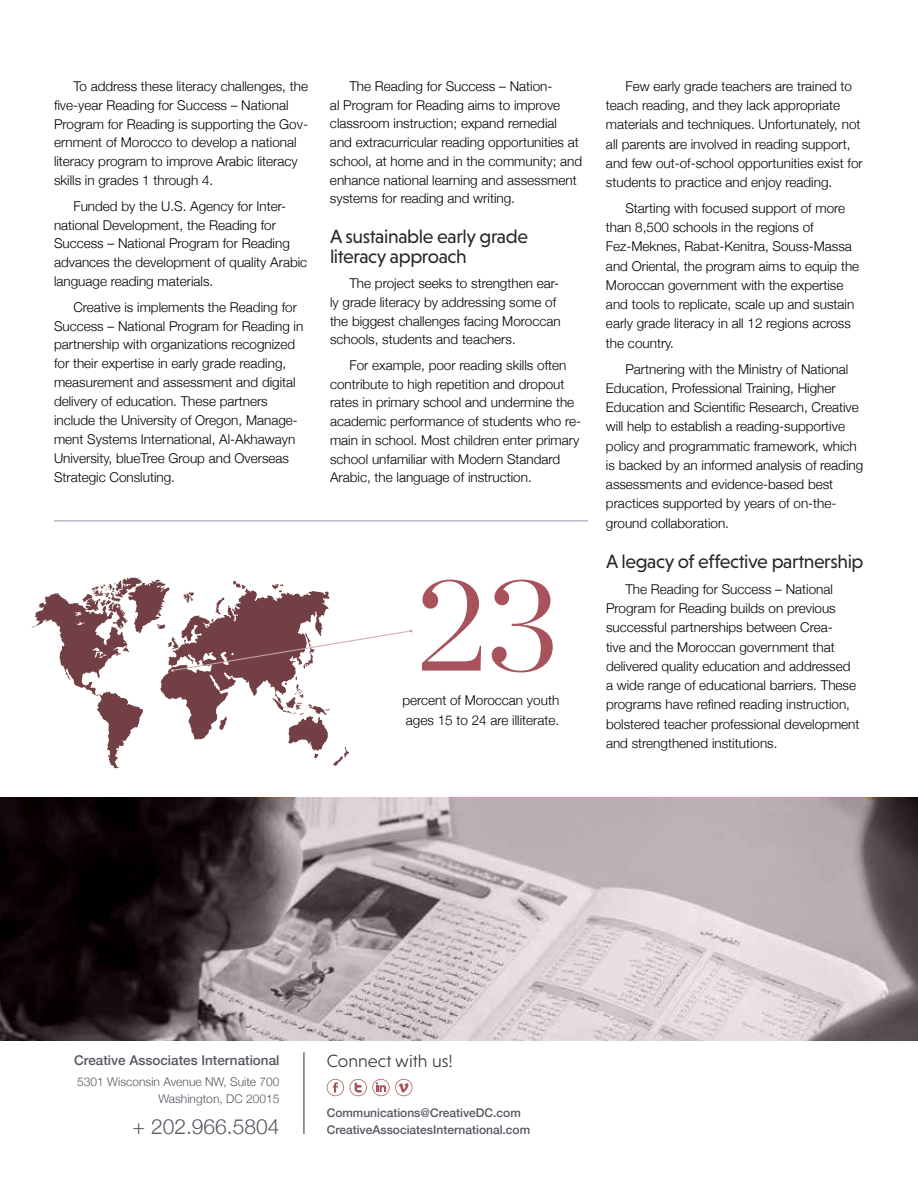
<style>
.page{position:relative;width:918px;height:1188px;background:#fff}
.page>*{position:absolute;margin:0;border:0;box-sizing:border-box;transform-origin:0 0}
.t1{font:300 135px "Chronicle Display";color:#a8525b}
.t2{font:300 21px "Helvetica Neue";color:#545861}
.t3{font:19.5px/19.5px "Niveau Grotesk";letter-spacing:-.02em;color:#292829}
.t4{font:300 18px "Niveau Grotesk";color:#2c2e35}
.t5{font:300 13.5px/19.2px "Helvetica Neue";color:#000}
.t6{font:500 13.5px "Helvetica Neue";color:#545861}
.t7{font:500 12px "Helvetica Neue";color:#545861}
.t8{font:300 12px/16.5px "Helvetica Neue";color:#545861;text-align:right}
</style>
<div class="page">
<img style="left:0;top:798px;width:918px;height:242px">
<svg style="left:31px;top:577px;width:318px;height:191px"></svg>
<hr style="left:54px;top:520px;width:534px;height:1px;background:#9895ae">
<hr style="left:304px;top:1052px;width:1px;height:82px;background:#2c2e35">
<svg style="left:327px;top:1079px;width:17px;height:17px"></svg>
<svg style="left:350px;top:1079px;width:62px;height:17px"></svg>
<svg style="left:171px;top:629px;width:242px;height:43px"></svg>
<p class="t5" style="left:54px;top:76px;width:256px;text-indent:19px">To address these literacy challenges, the five-year Reading for Success – National Program for Reading is supporting the Gov&shy;ernment of Morocco to develop a national literacy program to improve Arabic literacy skills in grades 1 through 4.</p>
<p class="t5" style="left:54px;top:195px;width:255px;text-indent:19px">Funded by the U.S. Agency for Inter&shy;national Development, the Reading for Success – National Program for Reading advances the development of quality Arabic language reading materials.</p>
<p class="t5" style="left:54px;top:297px;width:251px;text-indent:19px">Creative is implements the Reading for Success – National Program for Reading in partnership with organizations recognized for their expertise in early grade reading, measurement and assessment and digital delivery of education. These partners include the University of Oregon, Manage&shy;ment Systems International, Al-Akhawayn University, blueTree Group and Overseas Strategic Consluting.</p>
<p class="t5" style="left:330px;top:76px;width:254px;line-height:18.8px;text-indent:19px">The Reading for Success – Nation-<br>al Program for Reading aims to improve classroom instruction; expand remedial and extracurricular reading opportunities at school, at home and in the community; and enhance national learning and assessment systems for reading and writing.</p>
<h3 class="t3" style="left:330px;top:227px;width:200px">A sustainable early grade literacy approach</h3>
<p class="t5" style="left:330px;top:273px;width:232px;line-height:18.8px;text-indent:19px">The project seeks to strengthen ear&shy;ly grade literacy by addressing some of the biggest challenges facing Moroccan schools, students and teachers.</p>
<p class="t5" style="left:330px;top:355px;width:253px;line-height:18.8px;text-indent:19px">For example, poor reading skills often contribute to high repetition and dropout rates in primary school and undermine the academic performance of students who re&shy;main in school. Most children enter primary school unfamiliar with Modern Standard Arabic, the language of instruction.</p>
<h1 class="t1" style="left:415px;top:520px;width:146px">23</h1>
<p class="t5" style="left:402px;top:690px;width:158px">percent of Moroccan youth</p>
<p class="t5" style="left:406px;top:709px;width:155px">ages 15 to 24 are illiterate.</p>
<p class="t5" style="left:606px;top:75px;width:258px;text-indent:19px">Few early grade teachers are trained to teach reading, and they lack appropriate materials and techniques. Unfortunately, not all parents are involved in reading support, and few out-of-school opportunities exist for students to practice and enjoy reading.</p>
<p class="t5" style="left:606px;top:198px;width:255px;text-indent:19px">Starting with focused support of more than 8,500 schools in the regions of Fez-Meknes, Rabat-Kenitra, Souss-Massa and Oriental, the program aims to equip the Moroccan government with the expertise and tools to replicate, scale up and sustain early grade literacy in all 12 regions across the country.</p>
<p class="t5" style="left:606px;top:358px;width:259px;text-indent:19px">Partnering with the Ministry of National Education, Professional Training, Higher Education and Scientific Research, Creative will help to establish a reading-supportive policy and programmatic framework, which is backed by an informed analysis of reading assessments and evidence-based best practices supported by years of on-the&shy;ground collaboration.</p>
<h3 class="t3" style="left:606px;top:551px;width:259px">A legacy of effective partnership</h3>
<p class="t5" style="left:606px;top:579px;width:255px;text-indent:19px">The Reading for Success – National Program for Reading builds on previous successful partnerships between Crea-<br>tive and the Moroccan government that delivered quality education and addressed a wide range of educational barriers. These programs have refined reading instruction, bolstered teacher professional development and strengthened institutions.</p>
<p class="t6" style="left:74px;top:1049px;width:207px">Creative Associates International</p>
<h3 class="t4" style="left:327px;top:1051px;width:128px">Connect with us!</h3>
<p class="t8" style="left:77px;top:1073px;width:204px">5301 Wisconsin Avenue NW, Suite 700<br>Washington, DC 20015</p>
<h2 class="t2" style="left:133px;top:1110px;width:148px">+ 202.966.5804</h2>
<p class="t7" style="left:327px;top:1120px;width:205px">CreativeAssociatesInternational.com</p>
<p class="t7" style="left:327px;top:1103px;width:196px">Communications@CreativeDC.com</p>
</div>
